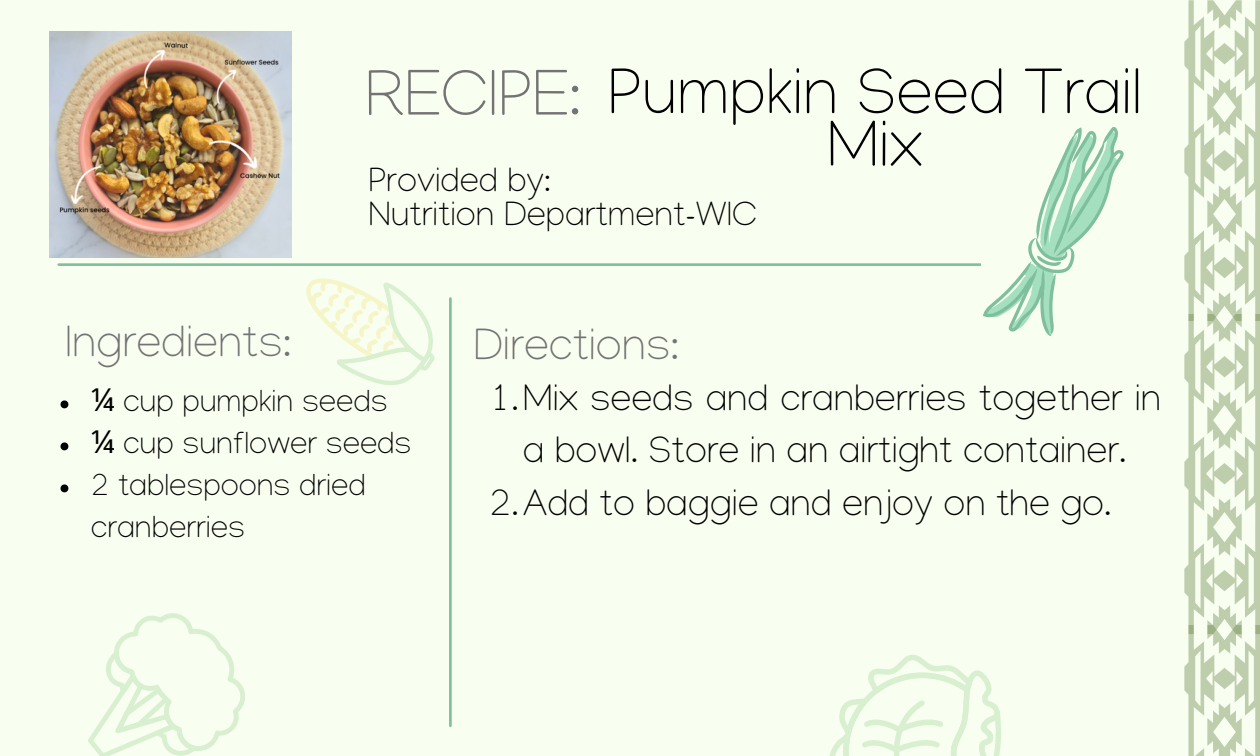
<style>
.page{position:relative;width:1260px;height:756px;background:#f8fef0}
.page>*{position:absolute;margin:0;border:0;box-sizing:border-box;transform-origin:0 0}
.t1{font:100 66.5px "Manjari";color:#000}
.t2{font:100 45.5px "Manjari";color:#737373}
.t3{font:100 38.15px/52.5px "Manjari";color:#000;text-align:center}
.t4{font:100 35px/34.3px "Manjari";color:#000}
.t5{font:100 31.85px/42px "Manjari";color:#000}
.s1{color:#737373}
.s2{font-family:"Noto Sans";font-weight:400}
</style>
<div class="page">
<svg style="left:306px;top:278px;width:146px;height:107px"></svg>
<svg style="left:88px;top:613px;width:157px;height:143px"></svg>
<svg style="left:829px;top:655px;width:172px;height:101px"></svg>
<hr style="left:449px;top:299px;width:3px;height:427px;background:#80bf9e">
<hr style="left:59px;top:263px;width:1014px;height:3px;background:#80bf9e">
<svg style="left:1184px;top:1px;width:76px;height:755px"></svg>
<svg style="left:981px;top:127px;width:143px;height:209px"></svg>
<img style="left:50px;top:32px;width:241px;height:226px">
<svg style="left:61px;top:400px;width:7px;height:8px"></svg>
<svg style="left:61px;top:442px;width:7px;height:8px"></svg>
<svg style="left:61px;top:484px;width:7px;height:8px"></svg>
<p class="t1" style="left:365px;top:67px;width:779px"><span class="s1">RECIPE:</span> Pumpkin Seed Trail</p>
<p class="t1" style="left:827px;top:120px;width:98px">Mix</p>
<h4 class="t4" style="left:368px;top:168px;width:390px">Provided by:<br>Nutrition Department-WIC</h4>
<h2 class="t2" style="left:65px;top:325px;width:228px">Ingredients:</h2>
<p class="t2" style="left:473px;top:328px;width:207px">Directions:</p>
<p class="t5" style="left:91px;top:385px;width:298px"><span class="s2">¼</span> cup pumpkin seeds</p>
<h3 class="t5" style="left:91px;top:427px;width:322px"><span class="s2">¼</span> cup sunflower seeds</h3>
<h3 class="t5" style="left:91px;top:469px;width:277px">2 tablespoons dried cranberries</h3>
<p class="t3" style="left:489px;top:378px;width:673px">1.Mix seeds and cranberries together in a bowl. Store in an airtight container.</p>
<p class="t3" style="left:489px;top:483px;width:624px">2.Add to baggie and enjoy on the go.</p>
</div>
